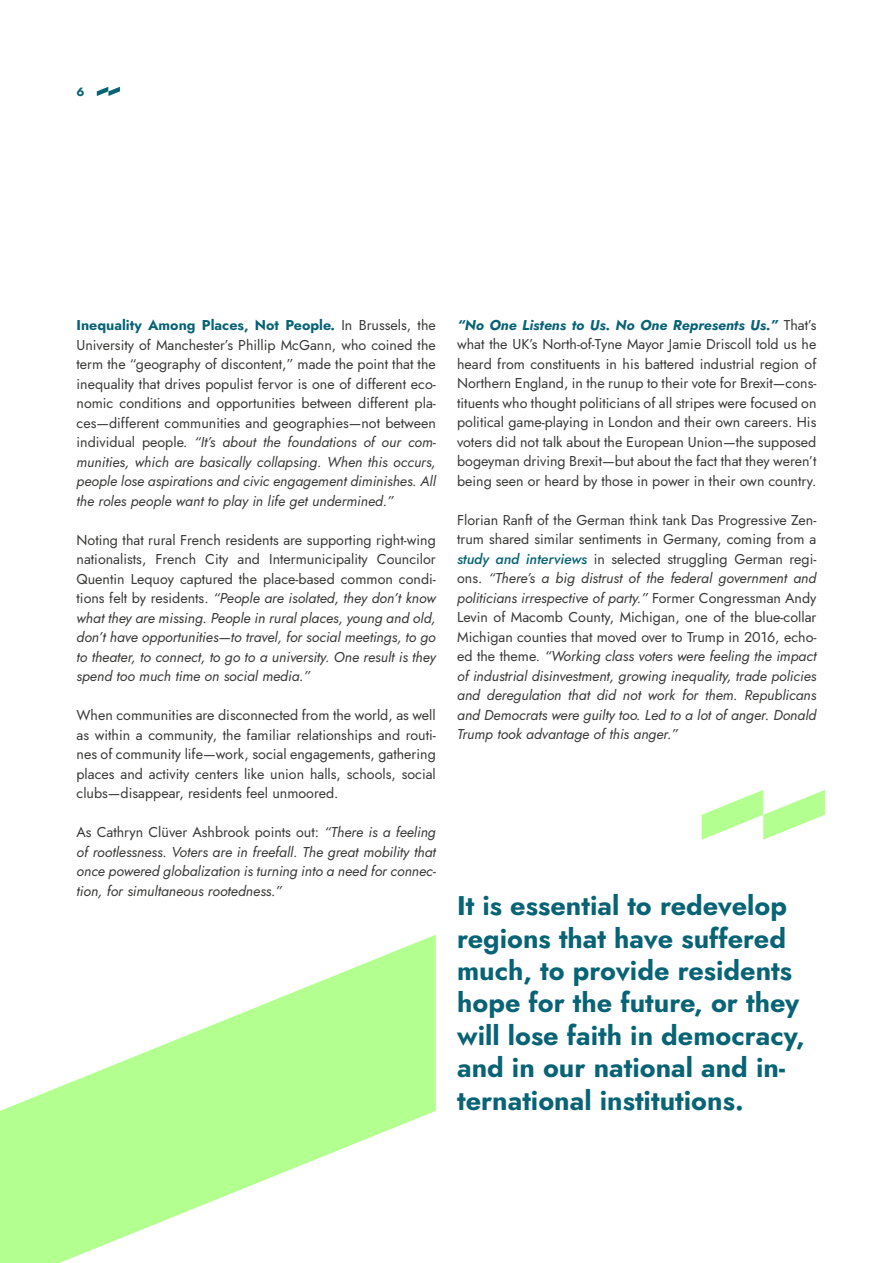
<style>
.page{position:relative;width:893px;height:1263px;background:#fff}
.page>*{position:absolute;margin:0;border:0;box-sizing:border-box;transform-origin:0 0}
.t1{font:700 27px/32.4px "Jost";color:#086375}
.t2{font:14.25px/19.5px "Jost";color:#3a3a39;text-align:justify}
.t3{font:italic 14.25px/19.5px "Jost";color:#3a3a39;text-align:justify}
.t4{font:700 12px "Jost";color:#086375}
.s1{font-weight:700;color:#086375}
.s2{font-style:italic}
.s3{font-style:normal}
.s4{font-weight:700;font-style:italic;color:#086375}
.s5{font-weight:500;color:#086375}
</style>
<div class="page">
<svg style="left:0;top:935px;width:436px;height:328px;fill:#b3ff90"></svg>
<svg style="left:702px;top:790px;width:123px;height:50px"></svg>
<svg style="left:97px;top:87px;width:23px;height:9px"></svg>
<p class="t4" style="left:77px;top:84px;width:10px">6</p>
<p class="t2" style="left:77px;top:315px;width:361px"><span class="s1">Inequality Among Places, Not People.</span> In Brussels, the University of Manchester’s Phillip McGann, who coined the term the “geography of discontent,” made the point that the inequality that drives populist fervor is one of different eco&shy;nomic conditions and opportunities between different pla&shy;ces—different communities and geographies—not between individual people. <span class="s2">“It’s about the foundations of our com&shy;munities, which are basically collapsing. When this occurs, people lose aspirations and civic engagement diminishes. All the roles people want to play in life get undermined.”</span></p>
<p class="t3" style="left:77px;top:530px;width:361px"><span class="s3">Noting that rural French residents are supporting right-wing nationalists, French City and Intermunicipality Councilor Quentin Lequoy captured the place-based common condi&shy;tions felt by residents.</span> “People are isolated, they don’t know what they are missing. People in rural places, young and old, don’t have opportunities—to travel, for social meetings, to go to theater, to connect, to go to a university. One result is they spend too much time on social media.”</p>
<p class="t2" style="left:77px;top:705px;width:361px">When communities are disconnected from the world, as well as within a community, the familiar relationships and routi&shy;nes of community life—work, social engagements, gathering places and activity centers like union halls, schools, social clubs—disappear, residents feel unmoored.</p>
<p class="t3" style="left:77px;top:822px;width:361px"><span class="s3">As Cathryn Clüver Ashbrook points out:</span> “There is a feeling of rootlessness. Voters are in freefall. The great mobility that once powered globalization is turning into a need for connec&shy;tion, for simultaneous rootedness.”</p>
<p class="t2" style="left:457px;top:315px;width:361px"><span class="s4">“No One Listens to Us. No One Represents Us.”</span> That’s what the UK’s North-of-Tyne Mayor Jamie Driscoll told us he heard from constituents in his battered industrial region of Northern England, in the runup to their vote for Brexit—cons&shy;tituents who thought politicians of all stripes were focused on political game-playing in London and their own careers. His voters did not talk about the European Union—the supposed bogeyman driving Brexit—but about the fact that they weren’t being seen or heard by those in power in their own country.</p>
<p class="t3" style="left:457px;top:510px;width:361px"><span class="s3">Florian Ranft of the German think tank Das Progressive Zen&shy;trum shared similar sentiments in Germany, coming from a </span><span class="s5">study and interviews</span> <span class="s3">in selected struggling German regi&shy;ons.</span> “There’s a big distrust of the federal government and politicians irrespective of party.” <span class="s3">Former Congressman Andy Levin of Macomb County, Michigan, one of the blue-collar Michigan counties that moved over to Trump in 2016, echo&shy;ed the theme.</span> “Working class voters were feeling the impact of industrial disinvestment, growing inequality, trade policies and deregulation that did not work for them. Republicans and Democrats were guilty too. Led to a lot of anger. Donald Trump took advantage of this anger.”</p>
<h1 class="t1" style="left:457px;top:890px;width:349px">It is essential to redevelop regions that have suffered much, to provide residents hope for the future, or they will lose faith in democracy, and in our national and in&shy;ternational institutions.</h1>
</div>
